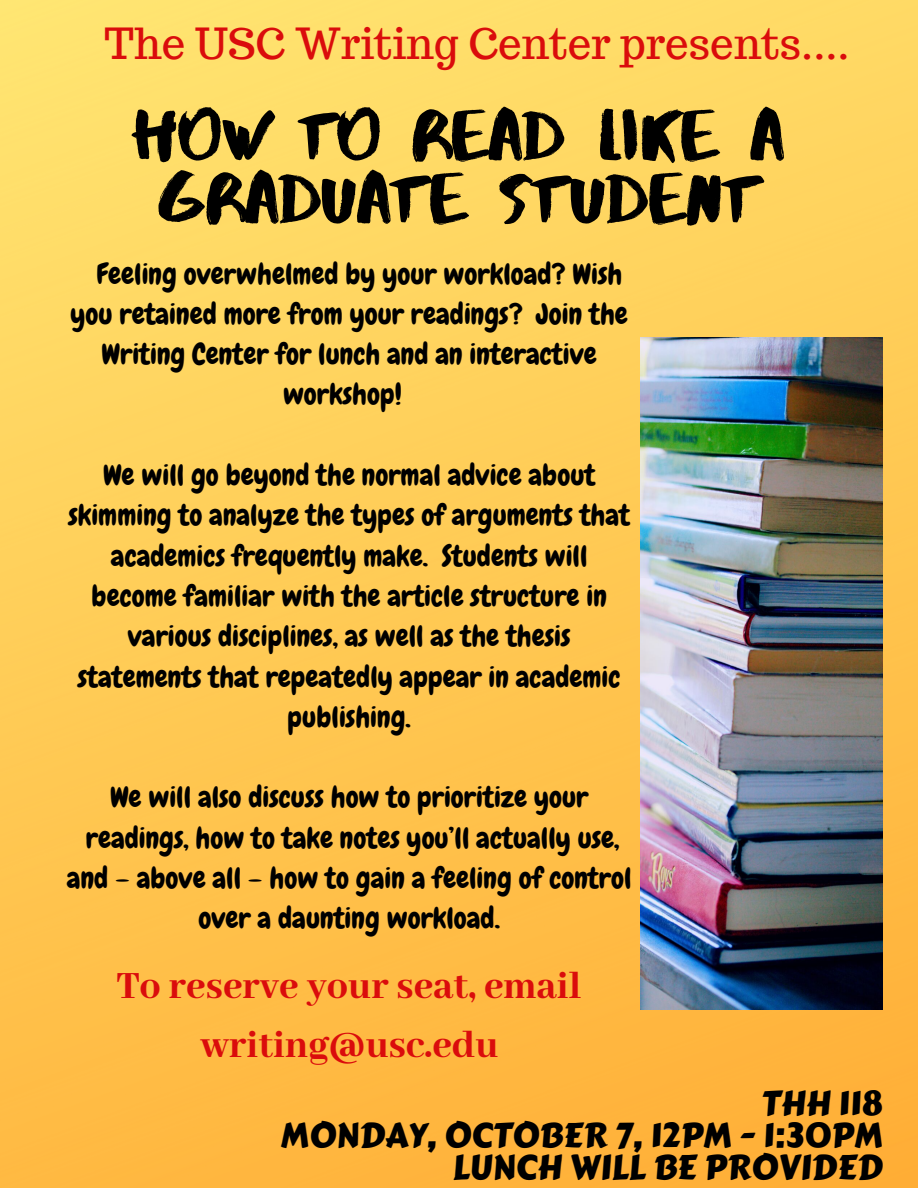
<style>
.page{position:relative;width:918px;height:1188px;background:#fff}
.page>*{position:absolute;margin:0;border:0;box-sizing:border-box;transform-origin:0 0}
.t1{font:72px/63px "Abys";color:#000;text-align:center}
.t2{font:800 42px/58.5px "Abhaya Libre";color:#da0c0c;text-align:center}
.t3{font:42px "Trocchi";color:#da0c0c}
.t4{font:34.35px/32.1px "Carter One";color:#000;text-align:right}
.t5{font:29.1px/40.3px "Chewy";color:#000;text-align:center}
</style>
<div class="page">
<img style="left:0;top:0;width:918px;height:1188px">
<img style="left:640px;top:337px;width:242px;height:672px">
<h2 class="t3" style="left:105px;top:16px;width:746px">The USC Writing Center presents....</h2>
<h1 class="t1" style="left:134px;top:103px;width:651px">HOW TO READ LIKE A<br>GRADUATE STUDENT</h1>
<p class="t5" style="left:97px;top:254px;width:527px">Feeling overwhelmed by your workload? Wish</p>
<p class="t5" style="left:71px;top:294px;width:559px">you retained more from your readings? Join the</p>
<p class="t5" style="left:102px;top:334px;width:497px">Writing Center for lunch and an interactive</p>
<p class="t5" style="left:283px;top:374px;width:120px">workshop!</p>
<p class="t5" style="left:68px;top:455px;width:563px">We will go beyond the normal advice about skimming to analyze the types of arguments that academics frequently make. Students will become familiar with the article structure in various disciplines, as well as the thesis statements that repeatedly appear in academic publishing.</p>
<p class="t5" style="left:67px;top:777px;width:566px">We will also discuss how to prioritize your readings, how to take notes you’ll actually use, and – above all – how to gain a feeling of control over a daunting workload.</p>
<h2 class="t2" style="left:117px;top:959px;width:466px">To reserve your seat, email writing@usc.edu</h2>
<p class="t4" style="left:280px;top:1087px;width:604px">THH 118<br>MONDAY, OCTOBER 7, 12PM - 1:30PM<br>LUNCH WILL BE PROVIDED</p>
</div>
